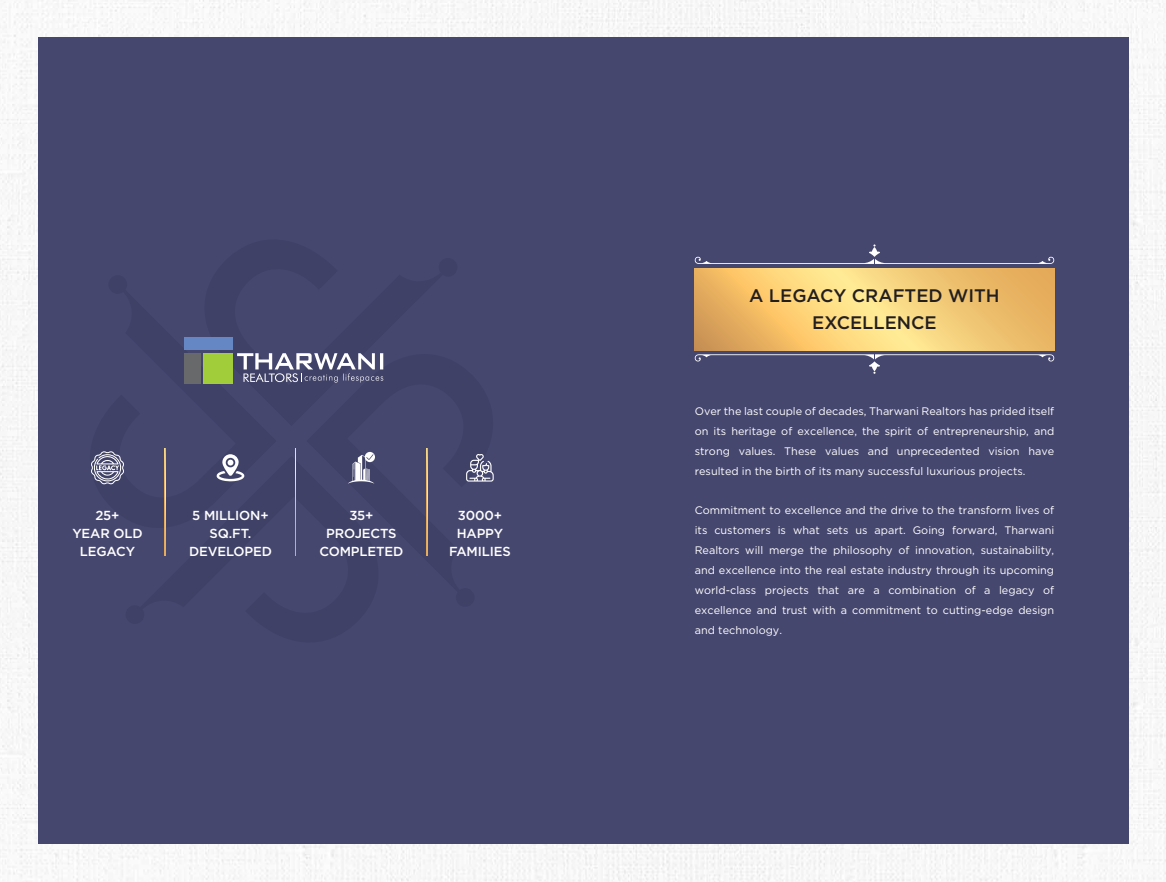
<style>
.page{position:relative;width:1166px;height:882px;background:#fff}
.page>*{position:absolute;margin:0;border:0;box-sizing:border-box;transform-origin:0 0}
.t1{font:500 18.11px/26.3px "Gotham";color:#231f20;text-align:center}
.t2{font:500 13.04px/17.9px "Gotham";letter-spacing:-.01em;color:#fff;text-align:center}
.t3{font:10.85px/19.9px "Gotham";color:#fff;text-align:justify}
</style>
<div class="page">
<img style="left:0;top:0;width:1166px;height:882px">
<div style="left:38px;top:38px;width:1090px;height:806px;background:#46476f"></div>
<svg style="left:694px;top:244px;width:360px;height:20px"></svg>
<svg style="left:694px;top:354px;width:360px;height:20px"></svg>
<svg style="left:694px;top:268px;width:360px;height:82px;background:#f2c773"></svg>
<div style="left:184px;top:337px;width:49px;height:13px;background:#6588c5"></div>
<div style="left:203px;top:353px;width:30px;height:31px;background:#a1cd3a"></div>
<div style="left:184px;top:353px;width:16px;height:31px;background:#68696b"></div>
<svg style="left:237px;top:353px;width:146px;height:30px"></svg>
<svg style="left:165px;top:449px;width:1px;height:107px"></svg>
<svg style="left:295px;top:449px;width:1px;height:107px"></svg>
<svg style="left:427px;top:449px;width:1px;height:107px"></svg>
<svg style="left:91px;top:451px;width:33px;height:33px"></svg>
<svg style="left:216px;top:454px;width:28px;height:27px"></svg>
<svg style="left:348px;top:452px;width:27px;height:32px"></svg>
<svg style="left:466px;top:454px;width:27px;height:28px"></svg>
<p class="t2" style="left:72px;top:506px;width:72px">25+<br>YEAR OLD<br>LEGACY</p>
<p class="t2" style="left:189px;top:506px;width:84px">5 MILLION+<br>SQ.FT.<br>DEVELOPED</p>
<p class="t2" style="left:319px;top:506px;width:85px">35+<br>PROJECTS<br>COMPLETED</p>
<p class="t2" style="left:449px;top:506px;width:63px">3000+<br>HAPPY<br>FAMILIES</p>
<h1 class="t1" style="left:749px;top:283px;width:252px">A LEGACY CRAFTED WITH<br>EXCELLENCE</h1>
<p class="t3" style="left:694px;top:401px;width:361px">Over the last couple of decades, Tharwani Realtors has prided itself on its heritage of excellence, the spirit of entrepreneurship, and strong values. These values and unprecedented vision have resulted in the birth of its many successful luxurious projects.</p>
<p class="t3" style="left:694px;top:500px;width:361px">Commitment to excellence and the drive to the transform lives of its customers is what sets us apart. Going forward, Tharwani Realtors will merge the philosophy of innovation, sustainability, and excellence into the real estate industry through its upcoming world-class projects that are a combination of a legacy of excellence and trust with a commitment to cutting-edge design and technology.</p>
</div>
